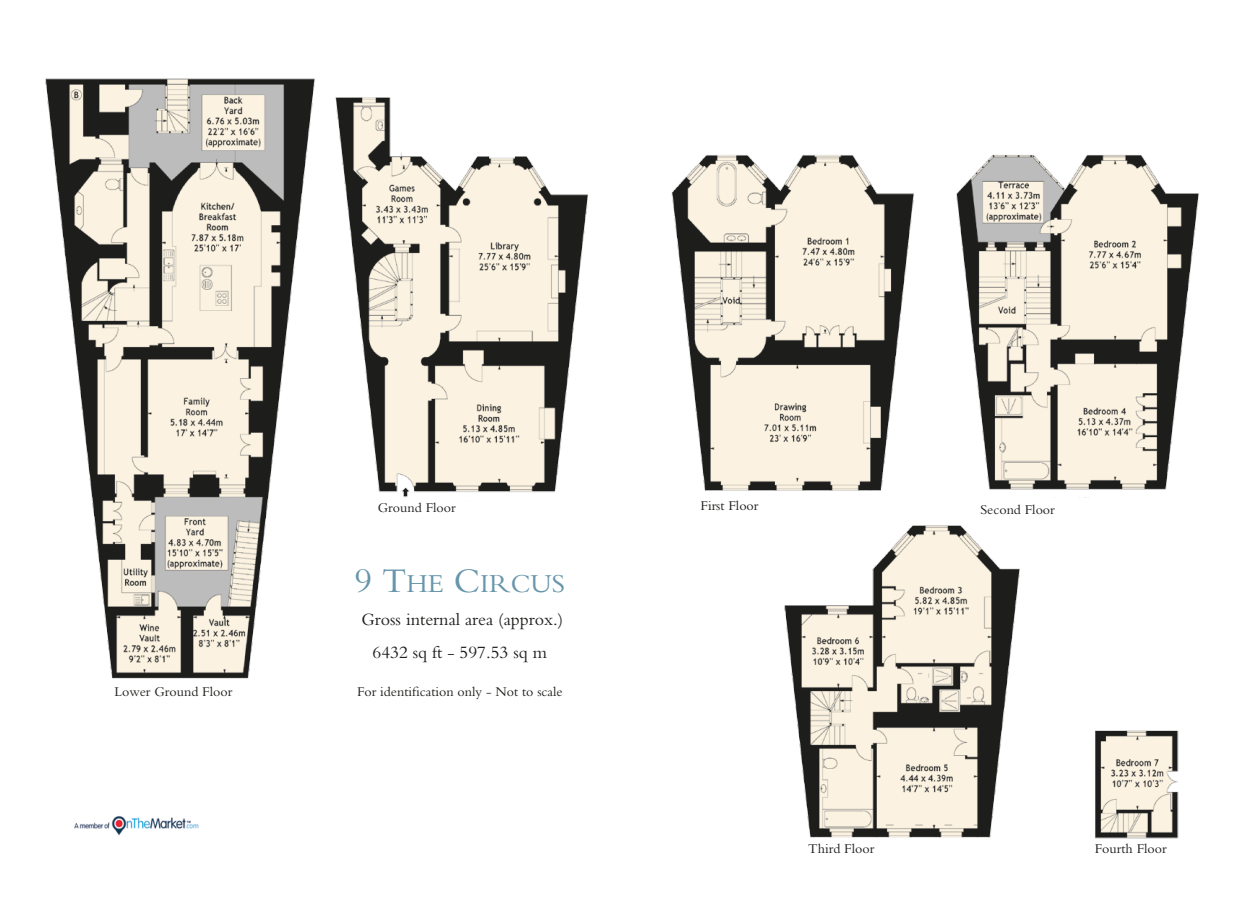
<style>
.page{position:relative;width:1248px;height:908px;background:#fff}
.page>*{position:absolute;margin:0;border:0;box-sizing:border-box;transform-origin:0 0}
.t1{font:27px "Bembo";color:#6796aa}
.t2{font:18px/32.8px "Bembo";color:#1d1d1b;text-align:center}
.t3{font:14px "Bembo";color:#1d1d1b}
.s1{font-size:36px}
</style>
<div class="page">
<img style="left:45px;top:78px;width:271px;height:601px">
<img style="left:335px;top:97px;width:253px;height:401px">
<img style="left:956px;top:155px;width:243px;height:335px">
<img style="left:671px;top:155px;width:243px;height:336px">
<img style="left:784px;top:525px;width:236px;height:313px">
<img style="left:1095px;top:730px;width:84px;height:109px">
<img style="left:74px;top:816px;width:125px;height:20px">
<p class="t3" style="left:114px;top:683px;width:119px">Lower Ground Floor</p>
<p class="t3" style="left:378px;top:499px;width:79px">Ground Floor</p>
<p class="t3" style="left:700px;top:497px;width:59px">First Floor</p>
<h1 class="t1" style="left:354px;top:568px;width:212px"><span class="s1">9 T</span>HE <span class="s1">C</span>IRCUS</h1>
<p class="t2" style="left:361px;top:602px;width:203px">Gross internal area (approx.)<br>6432 sq ft - 597.53 sq m</p>
<p class="t3" style="left:357px;top:683px;width:207px">For identification only - Not to scale</p>
<p class="t3" style="left:808px;top:840px;width:68px">Third Floor</p>
<p class="t3" style="left:980px;top:501px;width:76px">Second Floor</p>
<p class="t3" style="left:1094px;top:840px;width:74px">Fourth Floor</p>
</div>
